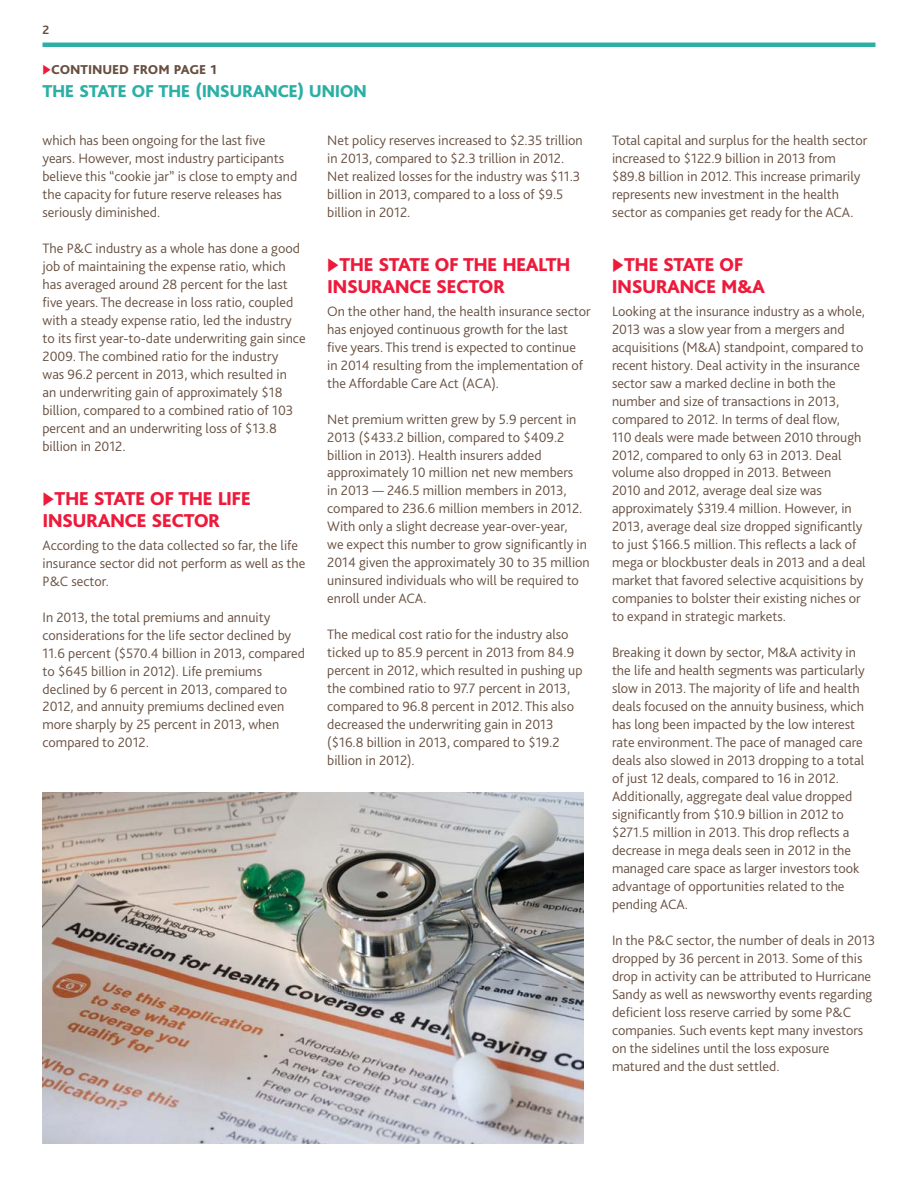
<style>
.page{position:relative;width:918px;height:1188px;background:#fff}
.page>*{position:absolute;margin:0;border:0;box-sizing:border-box;transform-origin:0 0}
.t1{font:800 19.5px/22.5px "Bliss Pro";letter-spacing:-.03em;color:#ed1a3b}
.t2{font:800 18px "Bliss Pro";letter-spacing:-.03em;color:#2cafa4}
.t3{font:300 14.25px/18px "Bliss Pro";color:#685041}
.t4{font:800 13.5px "Bliss Pro";letter-spacing:-.005em;color:#685041}
.t5{font:700 12.75px "Bliss Pro";color:#685041}
.s1{color:#ed1a3b}
</style>
<div class="page">
<hr style="left:43px;top:43px;width:832px;height:4px;background:#2cafa4">
<img style="left:43px;top:792px;width:540px;height:352px">
<p class="t5" style="left:43px;top:22px;width:8px">2</p>
<p class="t4" style="left:43px;top:61px;width:176px"><span class="s1">◆</span>CONTINUED FROM PAGE 1</p>
<p class="t2" style="left:43px;top:79px;width:326px">THE STATE OF THE (INSURANCE) UNION</p>
<p class="t3" style="left:327px;top:131px;width:257px">Net policy reserves increased to $2.35 trillion in 2013, compared to $2.3 trillion in 2012.<br>Net realized losses for the industry was $11.3 billion in 2013, compared to a loss of $9.5 billion in 2012.</p>
<p class="t3" style="left:43px;top:131px;width:256px">which has been ongoing for the last five years. However, most industry participants believe this “cookie jar” is close to empty and the capacity for future reserve releases has seriously diminished.</p>
<p class="t3" style="left:43px;top:239px;width:265px">The P&amp;C industry as a whole has done a good job of maintaining the expense ratio, which has averaged around 28 percent for the last five years. The decrease in loss ratio, coupled with a steady expense ratio, led the industry to its first year-to-date underwriting gain since 2009. The combined ratio for the industry<br>was 96.2 percent in 2013, which resulted in<br>an underwriting gain of approximately $18 billion, compared to a combined ratio of 103 percent and an underwriting loss of $13.8 billion in 2012.</p>
<h1 class="t1" style="left:327px;top:252px;width:245px">◆THE STATE OF THE HEALTH<br>INSURANCE SECTOR</h1>
<p class="t3" style="left:327px;top:301px;width:265px">On the other hand, the health insurance sector has enjoyed continuous growth for the last five years. This trend is expected to continue<br>in 2014 resulting from the implementation of the Affordable Care Act (ACA).</p>
<p class="t3" style="left:327px;top:409px;width:264px">Net premium written grew by 5.9 percent in 2013 ($433.2 billion, compared to $409.2 billion in 2013). Health insurers added approximately 10 million net new members<br>in 2013 — 246.5 million members in 2013, compared to 236.6 million members in 2012.<br>With only a slight decrease year-over-year,<br>we expect this number to grow significantly in 2014 given the approximately 30 to 35 million uninsured individuals who will be required to enroll under ACA.</p>
<p class="t3" style="left:327px;top:625px;width:257px">The medical cost ratio for the industry also ticked up to 85.9 percent in 2013 from 84.9 percent in 2012, which resulted in pushing up the combined ratio to 97.7 percent in 2013, compared to 96.8 percent in 2012. This also decreased the underwriting gain in 2013 ($16.8 billion in 2013, compared to $19.2 billion in 2012).</p>
<h1 class="t1" style="left:43px;top:486px;width:210px">◆THE STATE OF THE LIFE<br>INSURANCE SECTOR</h1>
<p class="t3" style="left:43px;top:535px;width:264px">According to the data collected so far, the life insurance sector did not perform as well as the<br>P&amp;C sector.</p>
<p class="t3" style="left:43px;top:607px;width:264px">In 2013, the total premiums and annuity considerations for the life sector declined by 11.6 percent ($570.4 billion in 2013, compared to $645 billion in 2012). Life premiums declined by 6 percent in 2013, compared to 2012, and annuity premiums declined even more sharply by 25 percent in 2013, when compared to 2012.</p>
<p class="t3" style="left:612px;top:131px;width:257px">Total capital and surplus for the health sector increased to $122.9 billion in 2013 from $89.8 billion in 2012. This increase primarily represents new investment in the health sector as companies get ready for the ACA.</p>
<h1 class="t1" style="left:612px;top:252px;width:154px">◆THE STATE OF<br>INSURANCE M&amp;A</h1>
<p class="t3" style="left:612px;top:301px;width:255px">Looking at the insurance industry as a whole, 2013 was a slow year from a mergers and acquisitions (M&amp;A) standpoint, compared to recent history. Deal activity in the insurance sector saw a marked decline in both the number and size of transactions in 2013, compared to 2012. In terms of deal flow,<br>110 deals were made between 2010 through 2012, compared to only 63 in 2013. Deal volume also dropped in 2013. Between<br>2010 and 2012, average deal size was approximately $319.4 million. However, in 2013, average deal size dropped significantly to just $166.5 million. This reflects a lack of mega or blockbuster deals in 2013 and a deal market that favored selective acquisitions by companies to bolster their existing niches or to expand in strategic markets.</p>
<p class="t3" style="left:612px;top:643px;width:254px">Breaking it down by sector, M&amp;A activity in the life and health segments was particularly slow in 2013. The majority of life and health deals focused on the annuity business, which has long been impacted by the low interest rate environment. The pace of managed care deals also slowed in 2013 dropping to a total of just 12 deals, compared to 16 in 2012.<br>Additionally, aggregate deal value dropped significantly from $10.9 billion in 2012 to $271.5 million in 2013. This drop reflects a decrease in mega deals seen in 2012 in the managed care space as larger investors took advantage of opportunities related to the pending ACA.</p>
<p class="t3" style="left:612px;top:931px;width:265px">In the P&amp;C sector, the number of deals in 2013 dropped by 36 percent in 2013. Some of this drop in activity can be attributed to Hurricane Sandy as well as newsworthy events regarding deficient loss reserve carried by some P&amp;C companies. Such events kept many investors on the sidelines until the loss exposure matured and the dust settled.</p>
</div>
